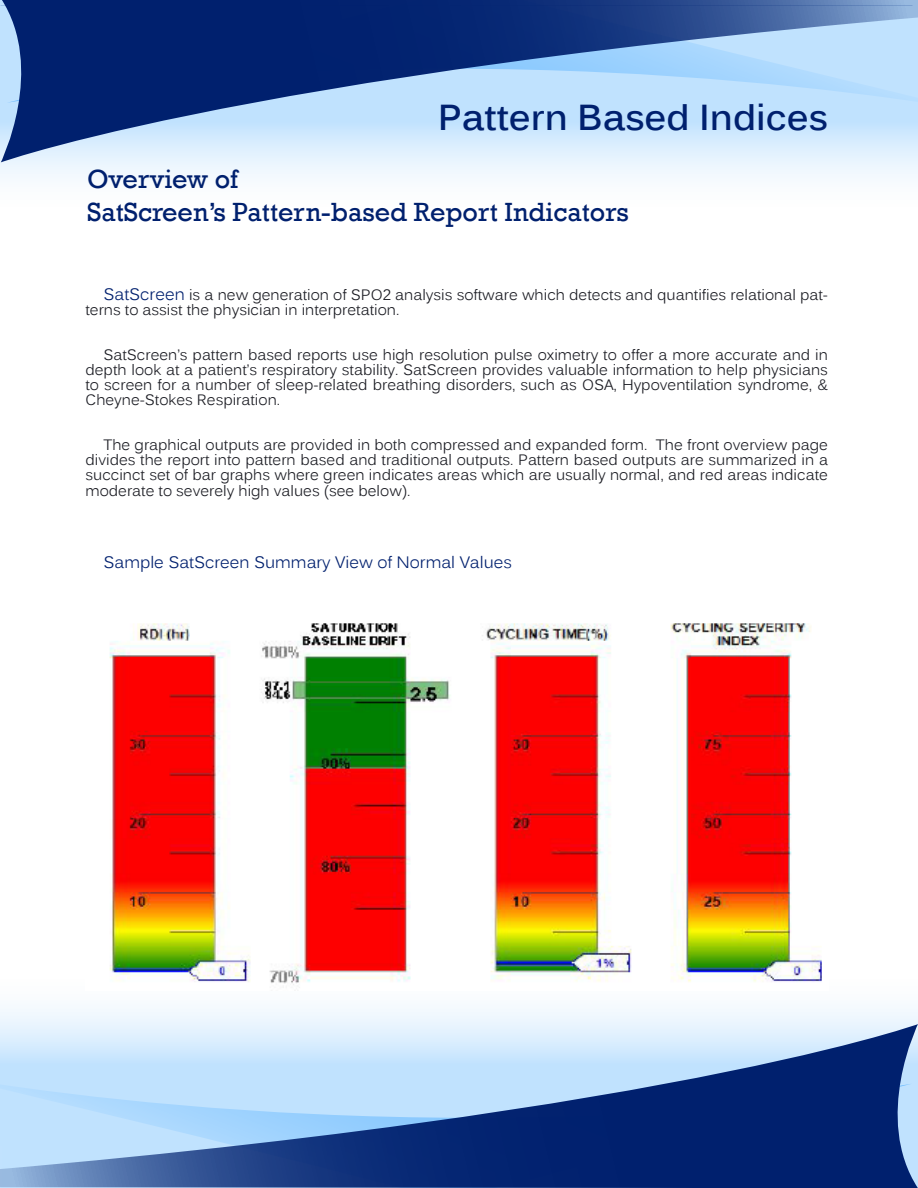
<style>
.page{position:relative;width:918px;height:1188px;background:#fff}
.page>*{position:absolute;margin:0;border:0;box-sizing:border-box;transform-origin:0 0}
.t1{font:700 36px "Kalinga";color:#00206e}
.t2{font:27px/32.4px "Rockwell";color:#00206e}
.t3{font:16.5px "Kalinga";color:#00206e}
.t4{font:15px/15px "Kalinga";color:#1a1b22;text-align:justify}
.s1{font-size:16.5px;color:#00206e}
</style>
<div class="page">
<div style="left:0;top:1008px;width:918px;height:16px;background:#eff7fe"></div>
<svg style="left:0;top:1024px;width:918px;height:164px;background:#7291c0"></svg>
<div style="left:0;top:0;width:918px;height:179px;background:#f0f8fe"></div>
<svg style="left:1px;top:0;width:917px;height:162px;background:#7291c0"></svg>
<img style="left:109px;top:623px;width:713px;height:362px">
<p class="t1" style="left:438px;top:94px;width:392px">Pattern Based Indices</p>
<p class="t2" style="left:87px;top:163px;width:543px">Overview of<br>SatScreen’s Pattern-based Report Indicators</p>
<p class="t4" style="left:86px;top:289px;width:744px;text-indent:18px"><span class="s1">SatScreen</span> is a new generation of SPO2 analysis software which detects and quantifies relational pat&shy;terns to assist the physician in interpretation.</p>
<p class="t4" style="left:86px;top:349px;width:744px;text-indent:18px">SatScreen’s pattern based reports use high resolution pulse oximetry to offer a more accurate and in depth look at a patient’s respiratory stability. SatScreen provides valuable information to help physicians to screen for a number of sleep-related breathing disorders, such as OSA, Hypoventilation syndrome, &amp; Cheyne-Stokes Respiration.</p>
<p class="t4" style="left:86px;top:439px;width:744px;text-indent:18px">The graphical outputs are provided in both compressed and expanded form. The front overview page divides the report into pattern based and traditional outputs. Pattern based outputs are summarized in a succinct set of bar graphs where green indicates areas which are usually normal, and red areas indicate</p>
<p class="t4" style="left:86px;top:485px;width:327px">moderate to severely high values (see below).</p>
<p class="t3" style="left:104px;top:552px;width:410px">Sample SatScreen Summary View of Normal Values</p>
</div>
